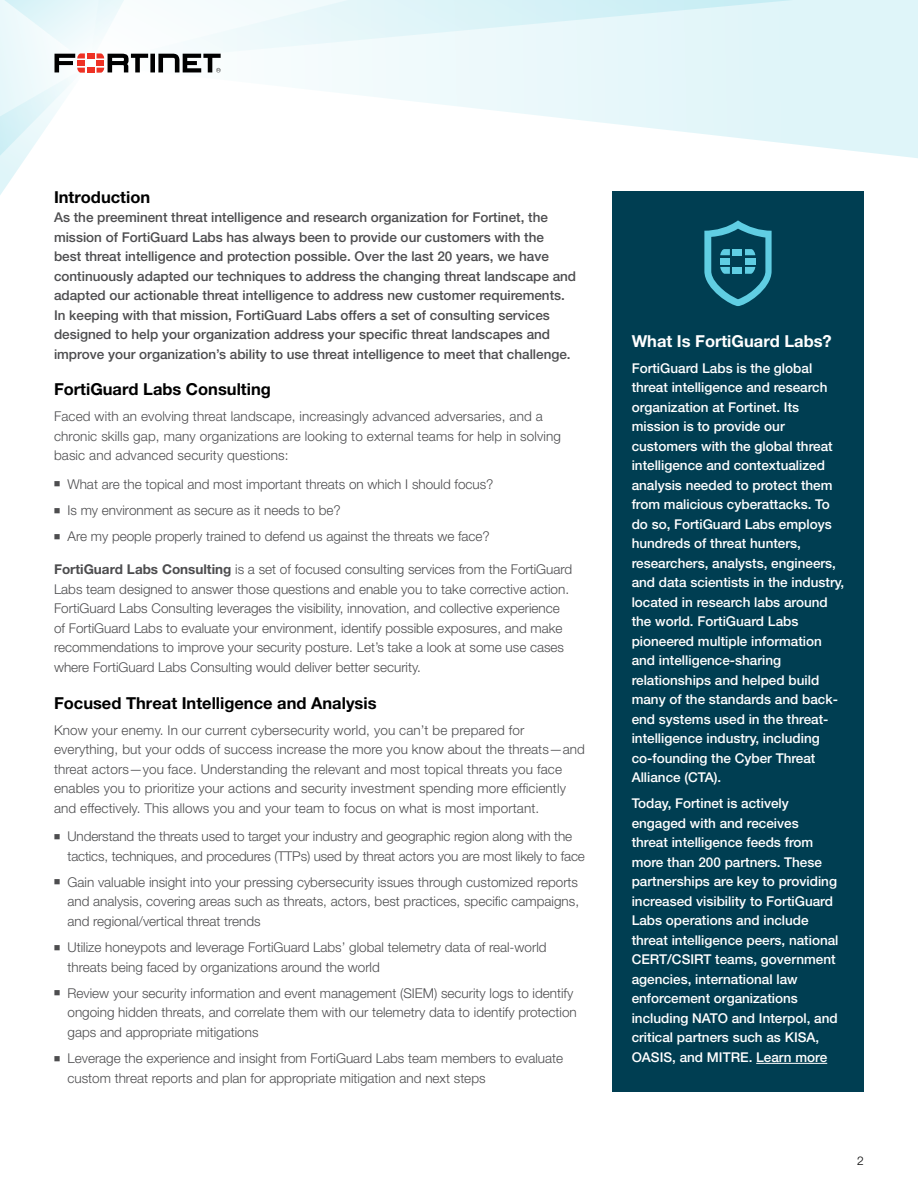
<style>
.page{position:relative;width:918px;height:1188px;background:#fff}
.page>*{position:absolute;margin:0;border:0;box-sizing:border-box;transform-origin:0 0}
.t1{font:700 16.5px "Helvetica Neue LT Pro";color:#000}
.t2{font:700 16.5px "Helvetica Neue LT Pro";color:#fff}
.t3{font:300 13.5px/19.5px "Helvetica Neue LT Pro";color:#4d4d4f}
.t4{font:500 13.5px/19.5px "Helvetica Neue LT Pro";color:#fff}
.t5{font:500 13.5px/19.5px "Helvetica Neue LT Pro";color:#4d4d4f}
.t6{font:300 12px "Helvetica Neue LT Pro";color:#000}
.s1{font-weight:700}
</style>
<div class="page">
<svg style="left:318px;top:65px;width:600px;height:93px"></svg>
<svg style="left:221px;top:0;width:697px;height:65px"></svg>
<svg style="left:0;top:0;width:221px;height:195px"></svg>
<div style="left:612px;top:191px;width:252px;height:900px;background:#003e52"></div>
<hr style="left:756px;top:1063px;width:71px;height:1px;background:#fff">
<svg style="left:704px;top:220px;width:68px;height:86px"></svg>
<p class="t1" style="left:54px;top:186px;width:98px">Introduction</p>
<p class="t5" style="left:54px;top:207px;width:524px">As the preeminent threat intelligence and research organization for Fortinet, the mission of FortiGuard Labs has always been to provide our customers with the<br>best threat intelligence and protection possible. Over the last 20 years, we have continuously adapted our techniques to address the changing threat landscape and adapted our actionable threat intelligence to address new customer requirements.<br>In keeping with that mission, FortiGuard Labs offers a set of consulting services designed to help your organization address your specific threat landscapes and improve your organization’s ability to use threat intelligence to meet that challenge.</p>
<p class="t1" style="left:54px;top:379px;width:218px">FortiGuard Labs Consulting</p>
<p class="t3" style="left:54px;top:407px;width:509px">Faced with an evolving threat landscape, increasingly advanced adversaries, and a chronic skills gap, many organizations are looking to external teams for help in solving basic and advanced security questions:</p>
<p class="t3" style="left:54px;top:474px;width:441px">■ What are the topical and most important threats on which I should focus?</p>
<p class="t3" style="left:54px;top:500px;width:288px">■ Is my environment as secure as it needs to be?</p>
<p class="t3" style="left:54px;top:527px;width:437px">■ Are my people properly trained to defend us against the threats we face?</p>
<p class="t3" style="left:54px;top:560px;width:520px"><span class="s1">FortiGuard Labs Consulting</span> is a set of focused consulting services from the FortiGuard Labs team designed to answer those questions and enable you to take corrective action.<br>FortiGuard Labs Consulting leverages the visibility, innovation, and collective experience of FortiGuard Labs to evaluate your environment, identify possible exposures, and make recommendations to improve your security posture. Let’s take a look at some use cases where FortiGuard Labs Consulting would deliver better security.</p>
<p class="t1" style="left:54px;top:692px;width:324px">Focused Threat Intelligence and Analysis</p>
<p class="t3" style="left:54px;top:720px;width:532px">Know your enemy. In our current cybersecurity world, you can’t be prepared for everything, but your odds of success increase the more you know about the threats—and threat actors—you face. Understanding the relevant and most topical threats you face enables you to prioritize your actions and security investment spending more efficiently and effectively. This allows you and your team to focus on what is most important.</p>
<p class="t3" style="left:68px;top:826px;width:519px;text-indent:-14px">■ Understand the threats used to target your industry and geographic region along with the tactics, techniques, and procedures (TTPs) used by threat actors you are most likely to face</p>
<p class="t3" style="left:68px;top:872px;width:513px;text-align:justify;text-indent:-14px">■ Gain valuable insight into your pressing cybersecurity issues through customized reports and analysis, covering areas such as threats, actors, best practices, specific campaigns, and regional/vertical threat trends</p>
<p class="t3" style="left:68px;top:937px;width:481px;text-indent:-14px">■ Utilize honeypots and leverage FortiGuard Labs’ global telemetry data of real-world threats being faced by organizations around the world</p>
<p class="t3" style="left:68px;top:983px;width:511px;text-indent:-14px">■ Review your security information and event management (SIEM) security logs to identify ongoing hidden threats, and correlate them with our telemetry data to identify protection gaps and appropriate mitigations</p>
<p class="t3" style="left:68px;top:1048px;width:497px;text-indent:-14px">■ Leverage the experience and insight from FortiGuard Labs team members to evaluate custom threat reports and plan for appropriate mitigation and next steps</p>
<p class="t2" style="left:632px;top:330px;width:202px">What Is FortiGuard Labs?</p>
<p class="t4" style="left:632px;top:358px;width:214px">FortiGuard Labs is the global threat intelligence and research organization at Fortinet. Its mission is to provide our customers with the global threat intelligence and contextualized analysis needed to protect them from malicious cyberattacks. To do so, FortiGuard Labs employs hundreds of threat hunters, researchers, analysts, engineers, and data scientists in the industry, located in research labs around the world. FortiGuard Labs pioneered multiple information and intelligence-sharing relationships and helped build many of the standards and back&shy;end systems used in the threat&shy;intelligence industry, including co-founding the Cyber Threat<br>Alliance (CTA).</p>
<p class="t4" style="left:632px;top:794px;width:208px">Today, Fortinet is actively engaged with and receives<br>threat intelligence feeds from more than 200 partners. These partnerships are key to providing increased visibility to FortiGuard<br>Labs operations and include threat intelligence peers, national<br>CERT/CSIRT teams, government agencies, international law enforcement organizations including NATO and Interpol, and critical partners such as KISA,<br>OASIS, and MITRE. Learn more</p>
<p class="t6" style="left:857px;top:1154px;width:8px">2</p>
</div>
